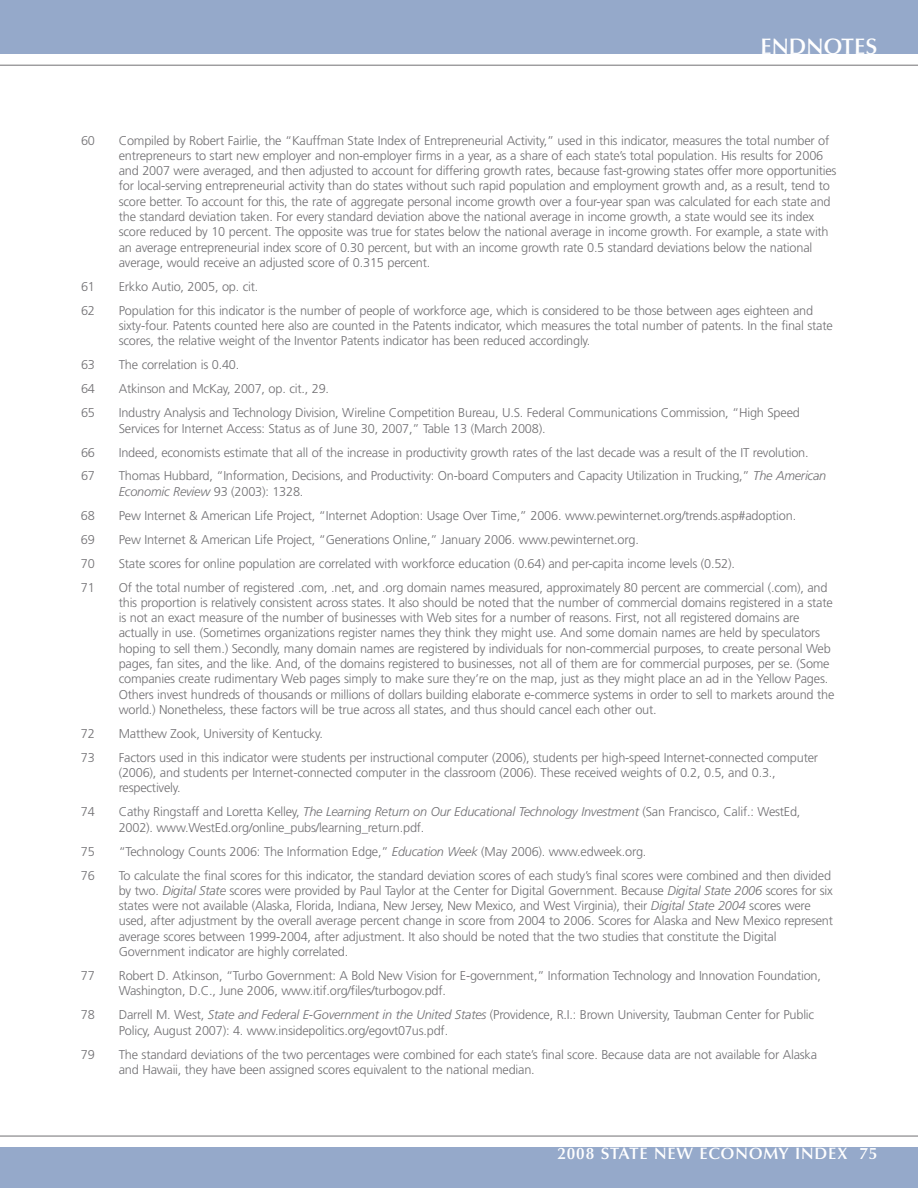
<style>
.page{position:relative;width:918px;height:1188px;background:#fff}
.page>*{position:absolute;margin:0;border:0;box-sizing:border-box;transform-origin:0 0}
.t1{font:600 22.5px "Optima";color:#fff}
.t2{font:600 16.5px "Optima";letter-spacing:.05em;color:#fff}
.t3{font:300 12.75px/15.3px "Frutiger";letter-spacing:-.015em;color:#717073}
.s1{font-style:italic}
</style>
<div class="page">
<div style="left:0;top:1148px;width:918px;height:40px;background:#95a9ca"></div>
<div style="left:0;top:0;width:918px;height:54px;background:#95a9ca"></div>
<hr style="left:0;top:65px;width:918px;height:1px;background:#717073">
<hr style="left:0;top:1136px;width:918px;height:1px;background:#717073">
<h1 class="t1" style="left:761px;top:37px;width:118px">ENDNOTES</h1>
<p class="t3" style="left:81px;top:133px;width:15px">60</p>
<p class="t3" style="left:119px;top:133px;width:719px">Compiled by Robert Fairlie, the “Kauffman State Index of Entrepreneurial Activity,” used in this indicator, measures the total number of entrepreneurs to start new employer and non-employer firms in a year, as a share of each state’s total population. His results for 2006 and 2007 were averaged, and then adjusted to account for differing growth rates, because fast-growing states offer more opportunities for local-serving entrepreneurial activity than do states without such rapid population and employment growth and, as a result, tend to score better. To account for this, the rate of aggregate personal income growth over a four-year span was calculated for each state and the standard deviation taken. For every standard deviation above the national average in income growth, a state would see its index score reduced by 10 percent. The opposite was true for states below the national average in income growth. For example, a state with an average entrepreneurial index score of 0.30 percent, but with an income growth rate 0.5 standard deviations below the national average, would receive an adjusted score of 0.315 percent.</p>
<p class="t3" style="left:81px;top:280px;width:15px">61</p>
<p class="t3" style="left:119px;top:280px;width:141px">Erkko Autio, 2005, op. cit.</p>
<p class="t3" style="left:81px;top:304px;width:15px">62</p>
<p class="t3" style="left:119px;top:304px;width:715px">Population for this indicator is the number of people of workforce age, which is considered to be those between ages eighteen and sixty-four. Patents counted here also are counted in the Patents indicator, which measures the total number of patents. In the final state scores, the relative weight of the Inventor Patents indicator has been reduced accordingly.</p>
<p class="t3" style="left:81px;top:358px;width:15px">63</p>
<p class="t3" style="left:119px;top:358px;width:122px">The correlation is 0.40.</p>
<p class="t3" style="left:81px;top:382px;width:15px">64</p>
<p class="t3" style="left:119px;top:382px;width:212px">Atkinson and McKay, 2007, op. cit., 29.</p>
<p class="t3" style="left:81px;top:406px;width:15px">65</p>
<p class="t3" style="left:119px;top:406px;width:683px">Industry Analysis and Technology Division, Wireline Competition Bureau, U.S. Federal Communications Commission, “High Speed<br>Services for Internet Access: Status as of June 30, 2007,” Table 13 (March 2008).</p>
<p class="t3" style="left:81px;top:445px;width:15px">66</p>
<p class="t3" style="left:119px;top:445px;width:691px">Indeed, economists estimate that all of the increase in productivity growth rates of the last decade was a result of the IT revolution.</p>
<p class="t3" style="left:81px;top:469px;width:15px">67</p>
<p class="t3" style="left:119px;top:469px;width:709px">Thomas Hubbard, “Information, Decisions, and Productivity: On-board Computers and Capacity Utilization in Trucking,” <span class="s1">The American<br>Economic Review</span> 93 (2003): 1328.</p>
<p class="t3" style="left:81px;top:509px;width:15px">68</p>
<p class="t3" style="left:119px;top:509px;width:679px">Pew Internet &amp; American Life Project, “Internet Adoption: Usage Over Time,” 2006. www.pewinternet.org/trends.asp#adoption.</p>
<p class="t3" style="left:81px;top:533px;width:15px">69</p>
<p class="t3" style="left:119px;top:533px;width:522px">Pew Internet &amp; American Life Project, “Generations Online,” January 2006. www.pewinternet.org.</p>
<p class="t3" style="left:81px;top:557px;width:15px">70</p>
<p class="t3" style="left:119px;top:557px;width:618px">State scores for online population are correlated with workforce education (0.64) and per-capita income levels (0.52).</p>
<p class="t3" style="left:81px;top:580px;width:15px">71</p>
<p class="t3" style="left:119px;top:580px;width:717px">Of the total number of registered .com, .net, and .org domain names measured, approximately 80 percent are commercial (.com), and this proportion is relatively consistent across states. It also should be noted that the number of commercial domains registered in a state is not an exact measure of the number of businesses with Web sites for a number of reasons. First, not all registered domains are actually in use. (Sometimes organizations register names they think they might use. And some domain names are held by speculators hoping to sell them.) Secondly, many domain names are registered by individuals for non-commercial purposes, to create personal Web pages, fan sites, and the like. And, of the domains registered to businesses, not all of them are for commercial purposes, per se. (Some companies create rudimentary Web pages simply to make sure they’re on the map, just as they might place an ad in the Yellow Pages.<br>Others invest hundreds of thousands or millions of dollars building elaborate e-commerce systems in order to sell to markets around the world.) Nonetheless, these factors will be true across all states, and thus should cancel each other out.</p>
<p class="t3" style="left:81px;top:727px;width:15px">72</p>
<p class="t3" style="left:119px;top:727px;width:206px">Matthew Zook, University of Kentucky.</p>
<p class="t3" style="left:81px;top:751px;width:15px">73</p>
<p class="t3" style="left:119px;top:751px;width:701px">Factors used in this indicator were students per instructional computer (2006), students per high-speed Internet-connected computer (2006), and students per Internet-connected computer in the classroom (2006). These received weights of 0.2, 0.5, and 0.3., respectively.</p>
<p class="t3" style="left:81px;top:805px;width:15px">74</p>
<p class="t3" style="left:119px;top:805px;width:683px">Cathy Ringstaff and Loretta Kelley, <span class="s1">The Learning Return on Our Educational Technology Investment</span> (San Francisco, Calif.: WestEd,<br>2002). www.WestEd.org/online_pubs/learning_return.pdf.</p>
<p class="t3" style="left:81px;top:845px;width:15px">75</p>
<p class="t3" style="left:119px;top:845px;width:529px">“Technology Counts 2006: The Information Edge,” <span class="s1">Education Week</span> (May 2006). www.edweek.org.</p>
<p class="t3" style="left:81px;top:868px;width:15px">76</p>
<p class="t3" style="left:119px;top:868px;width:716px">To calculate the final scores for this indicator, the standard deviation scores of each study’s final scores were combined and then divided by two. <span class="s1">Digital State</span> scores were provided by Paul Taylor at the Center for Digital Government. Because <span class="s1">Digital State 2006</span> scores for six states were not available (Alaska, Florida, Indiana, New Jersey, New Mexico, and West Virginia), their <span class="s1">Digital State 2004</span> scores were used, after adjustment by the overall average percent change in score from 2004 to 2006. Scores for Alaska and New Mexico represent average scores between 1999-2004, after adjustment. It also should be noted that the two studies that constitute the Digital Government indicator are highly correlated.</p>
<p class="t3" style="left:81px;top:969px;width:15px">77</p>
<p class="t3" style="left:119px;top:969px;width:704px">Robert D. Atkinson, “Turbo Government: A Bold New Vision for E-government,” Information Technology and Innovation Foundation,<br>Washington, D.C., June 2006, www.itif.org/files/turbogov.pdf.</p>
<p class="t3" style="left:81px;top:1008px;width:15px">78</p>
<p class="t3" style="left:119px;top:1008px;width:697px">Darrell M. West, <span class="s1">State and Federal E-Government in the United States</span> (Providence, R.I.: Brown University, Taubman Center for Public<br>Policy, August 2007): 4. www.insidepolitics.org/egovt07us.pdf.</p>
<p class="t3" style="left:81px;top:1047px;width:15px">79</p>
<p class="t3" style="left:119px;top:1047px;width:700px">The standard deviations of the two percentages were combined for each state’s final score. Because data are not available for Alaska and Hawaii, they have been assigned scores equivalent to the national median.</p>
<p class="t2" style="left:557px;top:1146px;width:321px">2008 STATE NEW ECONOMY INDEX 75</p>
</div>
